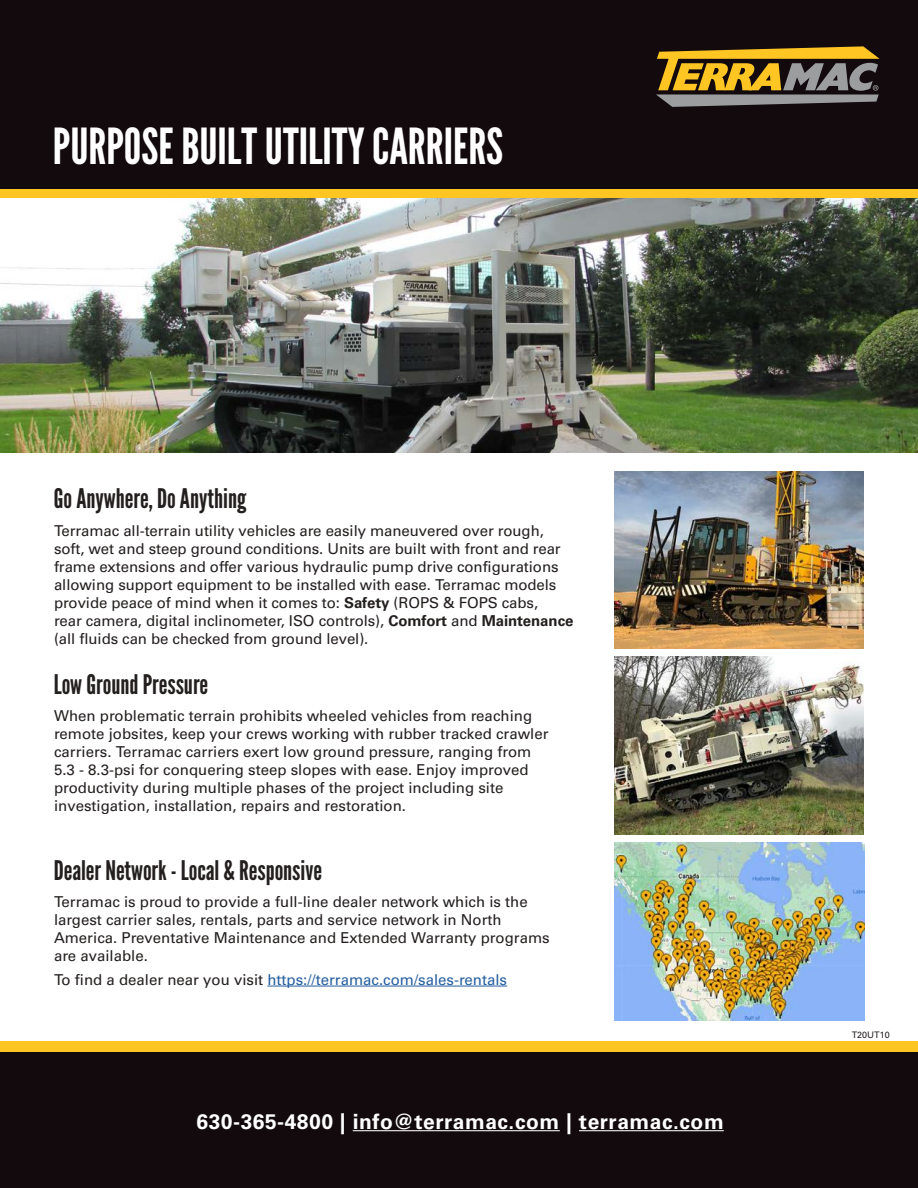
<style>
.page{position:relative;width:918px;height:1188px;background:#fff}
.page>*{position:absolute;margin:0;border:0;box-sizing:border-box;transform-origin:0 0}
.t1{font:49.65px "League Gothic";color:#fff}
.t2{font:27px "League Gothic";color:#241f1f}
.t3{font:21px "Univers LT 65 Bd";letter-spacing:.025em;color:#fff}
.t4{font:15px/18px "Univers LT 55 Rm";color:#241f1f}
.t5{font:15px "Univers LT 55 Rm";color:#255fa0}
.t6{font:9px "Univers LT 55 Rm";color:#241f1f}
.s1{font-family:"Univers LT 65 Bd"}
.s2{color:#241f1f}
</style>
<div class="page">
<div style="left:0;top:188px;width:918px;height:11px;background:#ffc522"></div>
<div style="left:0;top:0;width:918px;height:188px;background:#120a0d"></div>
<svg style="left:656px;top:46px;width:224px;height:61px"></svg>
<div style="left:0;top:1042px;width:918px;height:10px;background:#ffc522"></div>
<div style="left:0;top:1052px;width:918px;height:136px;background:#120a0d"></div>
<hr style="left:267px;top:986px;width:240px;height:1px;background:#255fa0">
<img style="left:615px;top:843px;width:249px;height:177px">
<img style="left:614px;top:471px;width:250px;height:178px">
<img style="left:0;top:199px;width:918px;height:253px">
<img style="left:614px;top:657px;width:250px;height:177px">
<hr style="left:353px;top:1130px;width:207px;height:1px;background:#fff">
<hr style="left:579px;top:1130px;width:145px;height:1px;background:#fff">
<h1 class="t1" style="left:53px;top:117px;width:452px">PURPOSE BUILT UTILITY CARRIERS</h1>
<h2 class="t2" style="left:54px;top:483px;width:194px">Go Anywhere, Do Anything</h2>
<p class="t4" style="left:54px;top:522px;width:521px">Terramac all-terrain utility vehicles are easily maneuvered over rough, soft, wet and steep ground conditions. Units are built with front and rear frame extensions and offer various hydraulic pump drive configurations allowing support equipment to be installed with ease. Terramac models provide peace of mind when it comes to: <span class="s1">Safety</span> (ROPS &amp; FOPS cabs,<br>rear camera, digital inclinometer, ISO controls), <span class="s1">Comfort</span> and <span class="s1">Maintenance </span>(all fluids can be checked from ground level).</p>
<h2 class="t2" style="left:54px;top:668px;width:156px">Low Ground Pressure</h2>
<p class="t4" style="left:54px;top:707px;width:496px">When problematic terrain prohibits wheeled vehicles from reaching remote jobsites, keep your crews working with rubber tracked crawler carriers. Terramac carriers exert low ground pressure, ranging from 5.3 - 8.3-psi for conquering steep slopes with ease. Enjoy improved productivity during multiple phases of the project including site investigation, installation, repairs and restoration.</p>
<h2 class="t2" style="left:54px;top:854px;width:270px">Dealer Network - Local &amp; Responsive</h2>
<p class="t4" style="left:54px;top:893px;width:497px">Terramac is proud to provide a full-line dealer network which is the largest carrier sales, rentals, parts and service network in North America. Preventative Maintenance and Extended Warranty programs are available.</p>
<p class="t5" style="left:54px;top:971px;width:455px"><span class="s2">To find a dealer near you visit</span> https://terramac.com/sales-rentals</p>
<h3 class="t3" style="left:197px;top:1109px;width:529px">630-365-4800 | info@terramac.com | terramac.com</h3>
<p class="t6" style="left:852px;top:1029px;width:40px">T20UT10</p>
</div>
